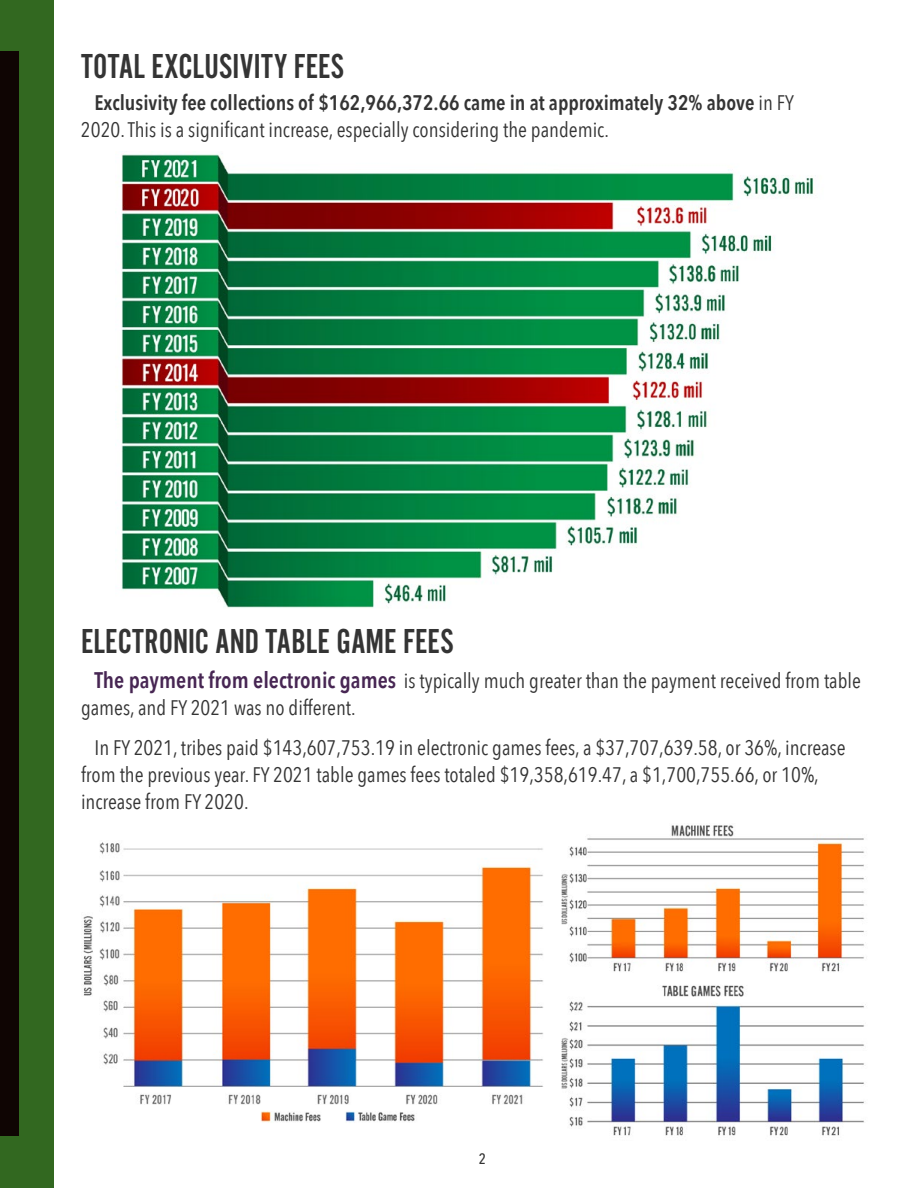
<style>
.page{position:relative;width:918px;height:1188px;background:#fff}
.page>*{position:absolute;margin:0;border:0;box-sizing:border-box;transform-origin:0 0}
.t1{font:36px "Alternate Got No 2 D";color:#343434}
.t2{font:21px/27px "Avenir Next Condensed";color:#343434}
.t3{font:600 21px/27px "Avenir Next Condensed";color:#343434}
.t4{font:500 15px "Avenir Next Condensed";color:#343434}
.s1{font-weight:400}
.s2{font-weight:600;font-size:22.5px;color:#472653}
</style>
<div class="page">
<div style="left:0;top:0;width:54px;height:1188px;background:#326820"></div>
<div style="left:0;top:52px;width:18px;height:1084px;background:#0f0503"></div>
<img style="left:83px;top:825px;width:783px;height:311px">
<img style="left:121px;top:153px;width:695px;height:455px">
<h2 class="t1" style="left:81px;top:47px;width:265px">TOTAL EXCLUSIVITY FEES</h2>
<p class="t3" style="left:81px;top:89px;width:714px;text-indent:14px">Exclusivity fee collections of $162,966,372.66 came in at approximately 32% above <span class="s1">in FY<br>2020. This is a significant increase, especially considering the pandemic.</span></p>
<h2 class="t1" style="left:81px;top:622px;width:374px">ELECTRONIC AND TABLE GAME FEES</h2>
<p class="t2" style="left:81px;top:666px;width:782px;text-indent:13px"><span class="s2">The payment from electronic games</span> is typically much greater than the payment received from table games, and FY 2021 was no different.</p>
<p class="t2" style="left:81px;top:734px;width:766px;text-indent:14px">In FY 2021, tribes paid $143,607,753.19 in electronic games fees, a $37,707,639.58, or 36%, increase from the previous year. FY 2021 table games fees totaled $19,358,619.47, a $1,700,755.66, or 10%, increase from FY 2020.</p>
<p class="t4" style="left:479px;top:1150px;width:9px">2</p>
</div>
